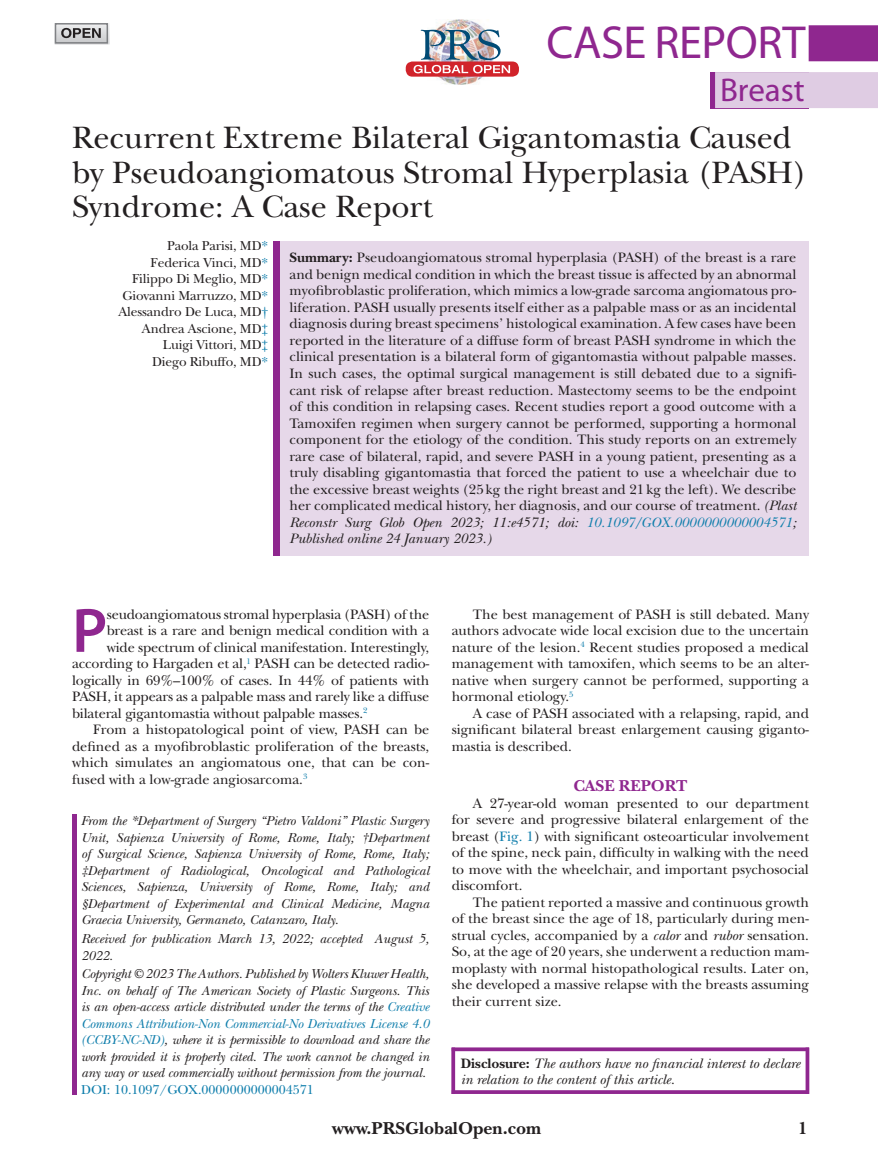
<style>
.page{position:relative;width:878px;height:1175px;background:#fff}
.page>*{position:absolute;margin:0;border:0;box-sizing:border-box;transform-origin:0 0}
.t1{font:600 63.15px "Myriad Pro";color:#8f278f}
.t2{font:46.5px "Myriad Pro";letter-spacing:-.01em;color:#8f278f}
.t3{font:33px "Myriad Pro";color:#8f278f}
.t4{font:32.25px/34.5px "New Baskerville Std";color:#231f20}
.t5{font:700 18px "New Baskerville Std";color:#231f20}
.t6{font:700 16.5px "New Baskerville Std";color:#8f278f}
.t7{font:14.25px/16.5px "New Baskerville Std";color:#231f20;text-align:justify}
.t8{font:italic 14.25px/16.5px "New Baskerville Std";color:#231f20}
.t9{font:italic 13.5px/16.5px "New Baskerville Std";color:#231f20;text-align:justify}
.t10{font:13.5px/16.5px "New Baskerville Std";letter-spacing:-.01em;color:#231f20;text-align:right}
.t11{font:13.5px "New Baskerville Std";color:#0f7eac}
.s1{color:#0f7eac}
.s2{font-weight:700}
.s3{font-style:italic}
.s4{font-style:italic;color:#0f7eac}
.s5{font-weight:700;font-style:normal}
</style>
<div class="page">
<div style="left:710px;top:72px;width:98px;height:36px;background:#8f278f"></div>
<div style="left:715px;top:72px;width:163px;height:36px;background:#dfcce3"></div>
<div style="left:808px;top:25px;width:70px;height:36px;background:#8f278f"></div>
<img style="left:436px;top:20px;width:49px;height:64px">
<svg style="left:406px;top:61px;width:113px;height:16px"></svg>
<img style="left:413px;top:29px;width:97px;height:44px">
<div style="left:274px;top:126px;width:534px;height:430px;background:#e6d8e9"></div>
<div style="left:274px;top:240px;width:6px;height:316px;background:#8f278f"></div>
<hr style="left:72px;top:814px;width:4px;height:116px;background:#8f278f">
<hr style="left:72px;top:930px;width:4px;height:35px;background:#8f278f">
<hr style="left:72px;top:965px;width:4px;height:118px;background:#8f278f">
<hr style="left:72px;top:1081px;width:4px;height:13px;background:#8f278f">
<div style="left:272px;top:126px;width:536px;height:115px;background:#fff"></div>
<img style="left:54px;top:23px;width:55px;height:22px">
<div style="left:55px;top:23px;width:53px;height:21px;border:2px solid #808285"></div>
<svg style="left:61px;top:28px;width:40px;height:10px"></svg>
<svg style="left:451px;top:1047px;width:4px;height:47px"></svg>
<svg style="left:805px;top:1047px;width:4px;height:47px"></svg>
<svg style="left:452px;top:1047px;width:356px;height:4px"></svg>
<svg style="left:452px;top:1090px;width:356px;height:4px"></svg>
<h2 class="t2" style="left:546px;top:14px;width:260px">CASE REPORT</h2>
<h3 class="t3" style="left:720px;top:69px;width:86px">BREAST</h3>
<h3 class="t4" style="left:72px;top:121px;width:736px">Recurrent Extreme Bilateral Gigantomastia Caused by Pseudoangiomatous Stromal Hyperplasia (PASH)<br>Syndrome: A Case Report</h3>
<p class="t10" style="left:118px;top:238px;width:151px">Paola Parisi, MD<span class="s1">*<br></span>Federica Vinci, MD<span class="s1">*<br></span>Filippo Di Meglio, MD<span class="s1">*<br></span>Giovanni Marruzzo, MD<span class="s1">*<br></span>Alessandro De Luca, MD<span class="s1">†<br></span>Andrea Ascione, MD<span class="s1">‡<br></span>Luigi Vittori, MD<span class="s1">‡<br></span>Diego Ribuffo, MD<span class="s1">*</span></p>
<p class="t7" style="left:289px;top:250px;width:508px"><span class="s2">Summary:</span> Pseudoangiomatous stromal hyperplasia (PASH) of the breast is a rare and benign medical condition in which the breast tissue is affected by an abnormal myofibroblastic proliferation, which mimics a low-grade sarcoma angiomatous pro&shy;liferation. PASH usually presents itself either as a palpable mass or as an incidental diagnosis during breast specimens’ histological examination. A few cases have been reported in the literature of a diffuse form of breast PASH syndrome in which the clinical presentation is a bilateral form of gigantomastia without palpable masses.<br>In such cases, the optimal surgical management is still debated due to a signifi&shy;cant risk of relapse after breast reduction. Mastectomy seems to be the endpoint of this condition in relapsing cases. Recent studies report a good outcome with a Tamoxifen regimen when surgery cannot be performed, supporting a hormonal component for the etiology of the condition. This study reports on an extremely rare case of bilateral, rapid, and severe PASH in a young patient, presenting as a truly disabling gigantomastia that forced the patient to use a wheelchair due to the excessive breast weights (25kg the right breast and 21kg the left). We describe her complicated medical history, her diagnosis, and our course of treatment. <span class="s3">(Plast Reconstr Surg Glob Open 2023; 11:e4571; doi:</span> <span class="s4">10.1097/GOX.0000000000004571</span><span class="s3">; Published online 24 January 2023.)</span></p>
<h1 class="t1" style="left:72px;top:590px;width:37px">P</h1>
<p class="t7" style="left:107px;top:606px;width:324px">seudoangiomatous stromal hyperplasia (PASH) of the</p>
<p class="t7" style="left:107px;top:622px;width:324px">breast is a rare and benign medical condition with a</p>
<p class="t7" style="left:107px;top:639px;width:324px">wide spectrum of clinical manifestation. Interestingly,</p>
<p class="t7" style="left:72px;top:655px;width:359px">according to Hargaden et al,<sup>1</sup> PASH can be detected radio-</p>
<p class="t7" style="left:72px;top:672px;width:359px">logically in 69%–100% of cases. In 44% of patients with</p>
<p class="t7" style="left:72px;top:688px;width:358px">PASH, it appears as a palpable mass and rarely like a diffuse</p>
<p class="t7" style="left:72px;top:705px;width:297px">bilateral gigantomastia without palpable masses.<sup>2</sup></p>
<p class="t7" style="left:93px;top:721px;width:338px">From a histopatological point of view, PASH can be</p>
<p class="t7" style="left:72px;top:738px;width:359px">defined as a myofibroblastic proliferation of the breasts,</p>
<p class="t7" style="left:72px;top:754px;width:359px">which simulates an angiomatous one, that can be con-</p>
<p class="t7" style="left:72px;top:771px;width:237px">fused with a low-grade angiosarcoma.<sup>3</sup></p>
<p class="t9" style="left:81px;top:812px;width:350px">From the *Department of Surgery “Pietro Valdoni” Plastic Surgery Unit, Sapienza University of Rome, Rome, Italy; †Department of Surgical Science, Sapienza University of Rome, Rome, Italy; ‡Department of Radiological, Oncological and Pathological Sciences, Sapienza, University of Rome, Rome, Italy; and §Department of Experimental and Clinical Medicine, Magna Graecia University, Germaneto, Catanzaro, Italy.</p>
<p class="t9" style="left:81px;top:930px;width:350px">Received for publication March 13, 2022; accepted August 5,<br>2022.</p>
<p class="t9" style="left:81px;top:965px;width:350px">Copyright © 2023 The Authors. Published by Wolters Kluwer Health, Inc. on behalf of The American Society of Plastic Surgeons. This is an open-access article distributed under the terms of the <span class="s1">Creative Commons Attribution-Non Commercial-No Derivatives License 4.0 (CCBY-NC-ND)</span>, where it is permissible to download and share the work provided it is properly cited. The work cannot be changed in any way or used commercially without permission from the journal.</p>
<p class="t11" style="left:81px;top:1081px;width:234px">DOI: 10.1097/GOX.0000000000004571</p>
<p class="t7" style="left:451px;top:606px;width:359px;text-indent:21px">The best management of PASH is still debated. Many authors advocate wide local excision due to the uncertain nature of the lesion.<sup>4</sup> Recent studies proposed a medical management with tamoxifen, which seems to be an alter&shy;native when surgery cannot be performed, supporting a hormonal etiology.<sup>5</sup></p>
<p class="t7" style="left:451px;top:705px;width:359px;text-indent:21px">A case of PASH associated with a relapsing, rapid, and significant bilateral breast enlargement causing giganto&shy;mastia is described.</p>
<p class="t6" style="left:573px;top:776px;width:115px">CASE REPORT</p>
<p class="t7" style="left:451px;top:795px;width:359px;text-indent:21px">A 27-year-old woman presented to our department for severe and progressive bilateral enlargement of the breast (<span class="s1">Fig. 1</span>) with significant osteoarticular involvement of the spine, neck pain, difficulty in walking with the need to move with the wheelchair, and important psychosocial discomfort.</p>
<p class="t7" style="left:451px;top:894px;width:359px;text-indent:21px">The patient reported a massive and continuous growth of the breast since the age of 18, particularly during men&shy;strual cycles, accompanied by a <span class="s3">calor</span> and <span class="s3">rubor</span> sensation.<br>So, at the age of 20 years, she underwent a reduction mam&shy;moplasty with normal histopathological results. Later on, she developed a massive relapse with the breasts assuming their current size.</p>
<p class="t8" style="left:460px;top:1054px;width:341px"><span class="s5">Disclosure:</span> The authors have no financial interest to declare in relation to the content of this article.</p>
<p class="t5" style="left:332px;top:1118px;width:210px">www.PRSGlobalOpen.com</p>
<p class="t5" style="left:798px;top:1118px;width:11px">1</p>
</div>
